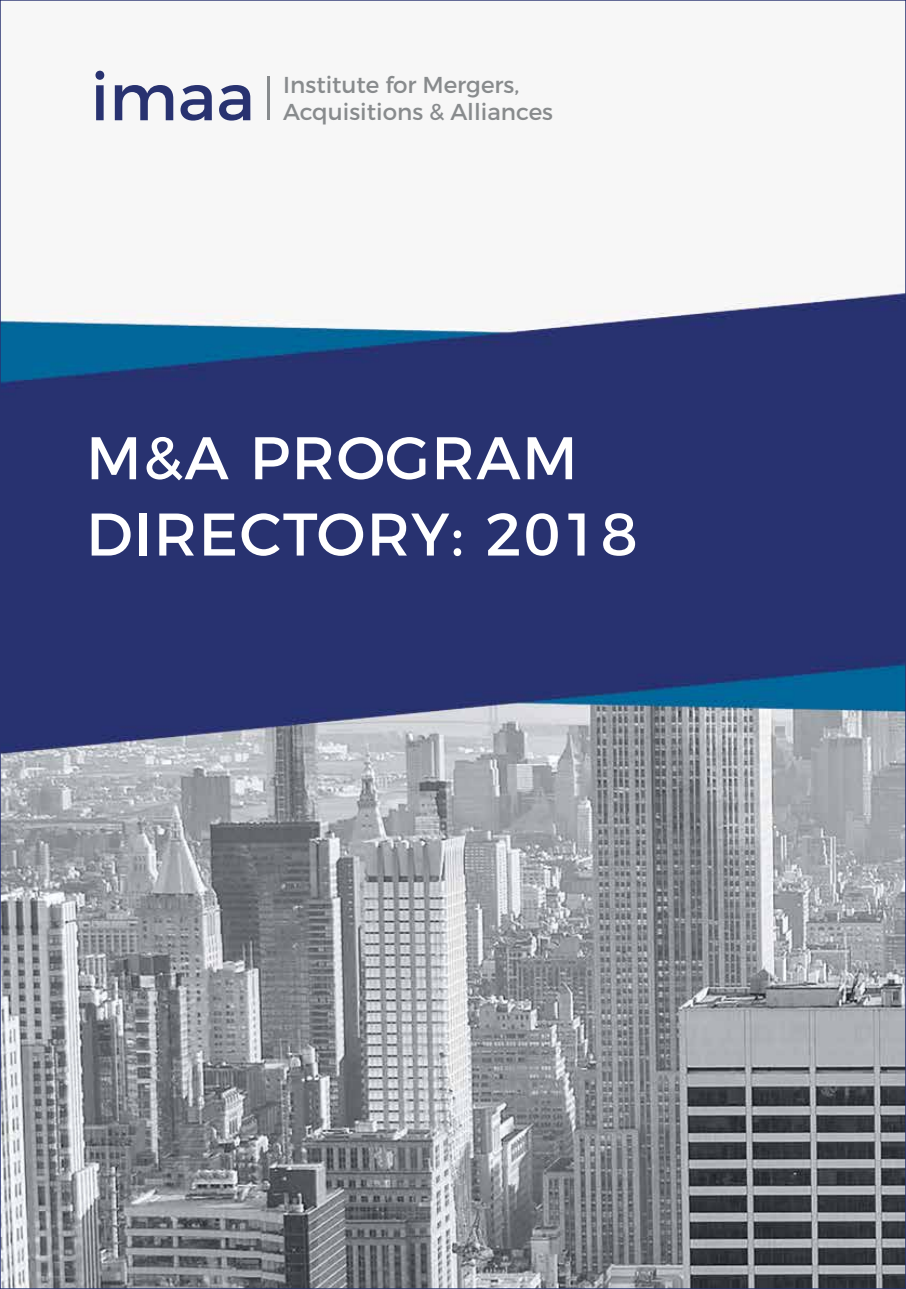
<style>
.page{position:relative;width:906px;height:1289px;background:#fff}
.page>*{position:absolute;margin:0;border:0;box-sizing:border-box;transform-origin:0 0}
.t1{font:65.7px "Montserrat";color:#283270}
.t2{font:60px/76.2px "Montserrat";letter-spacing:.025em;color:#fff}
.t3{font:22.95px/27.6px "Montserrat";color:#888b8d}
</style>
<div class="page">
<img style="left:3px;top:293px;width:900px;height:992px">
<hr style="left:267px;top:76px;width:3px;height:44px;background:#888b8d">
<h1 class="t1" style="left:91px;top:57px;width:166px">imaa</h1>
<p class="t3" style="left:283px;top:71px;width:271px">Institute for Mergers,<br>Acquisitions &amp; Alliances</p>
<h2 class="t2" style="left:86px;top:415px;width:553px">M&amp;A PROGRAM<br>DIRECTORY: 2018</h2>
</div>
